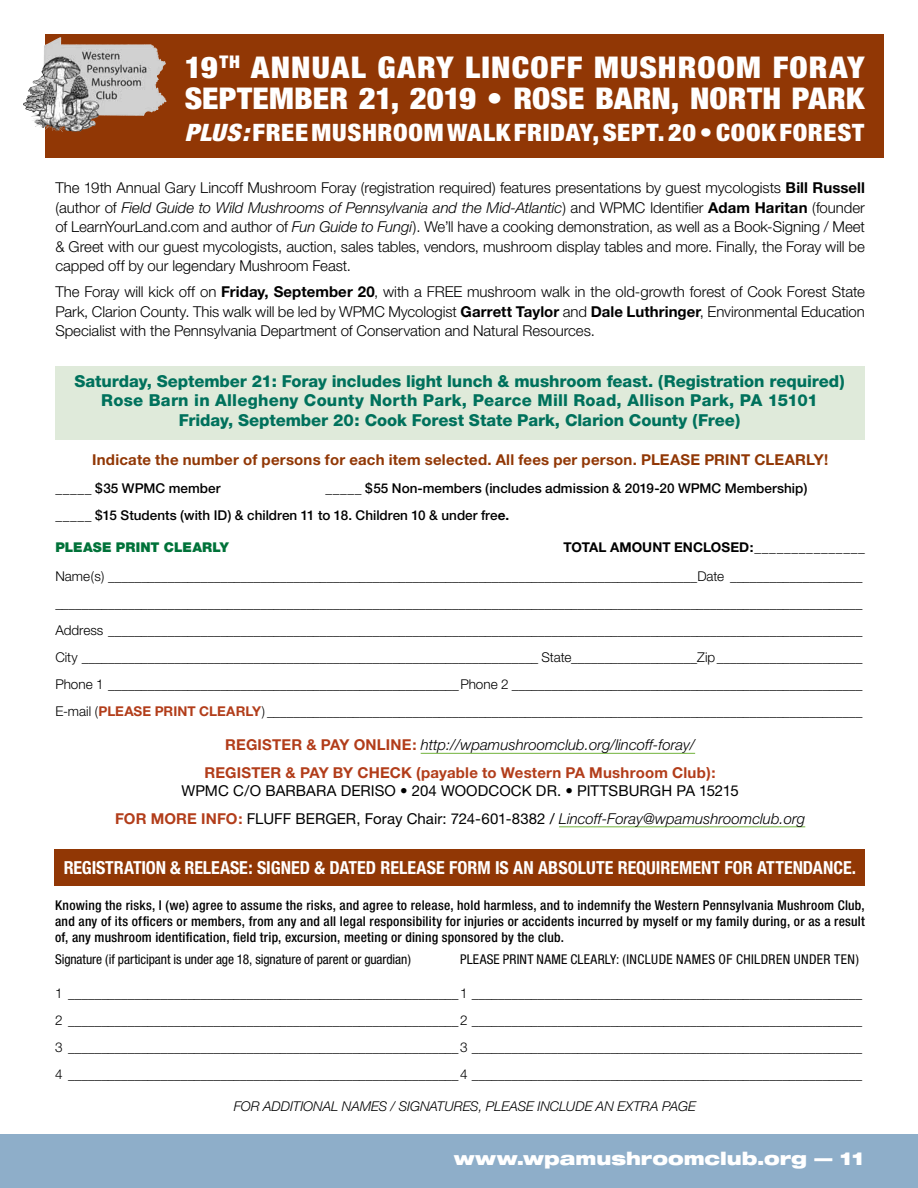
<style>
.page{position:relative;width:918px;height:1188px;background:#fff}
.page>*{position:absolute;margin:0;border:0;box-sizing:border-box;transform-origin:0 0}
.t1{font:900 condensed 30px/31.2px "Helvetica Neue";letter-spacing:.025em;color:#fff;scale:1.09 1}
.t2{font:900 condensed 24px "Helvetica Neue";letter-spacing:.025em;color:#fff;scale:1.09 1}
.t3{font:italic 900 condensed 24px "Helvetica Neue";color:#fff;scale:1.09 1}
.t4{font:700 condensed 18px "Helvetica Neue";color:#fff}
.t5{font:900 expanded 18px "Helvetica Neue";color:#fff}
.t6{font:800 16.5px/19.5px "Helvetica Neue";letter-spacing:-.005em;color:#00715c;text-align:center}
.t7{font:300 15px/19.5px "Helvetica Neue";letter-spacing:-.005em;color:#000;text-align:justify}
.t8{font:15px/27.8px "Helvetica Neue";letter-spacing:.005em;color:#000}
.t9{font:700 15px "Helvetica Neue";letter-spacing:.015em;color:#913705}
.t10{font:700 15px "Helvetica Neue";letter-spacing:.01em;color:#b23d1a}
.t11{font:italic 300 15px "Helvetica Neue";color:#000}
.t12{font:300 13.5px/27px "Helvetica Neue";color:#000;text-align:justify}
.t13{font:500 condensed 13.5px/15.8px "Helvetica Neue";letter-spacing:.015em;color:#000;text-align:justify}
.t14{font:500 13.5px/27px "Helvetica Neue";color:#000}
.t15{font:condensed 13.5px "Helvetica Neue";color:#000}
.t16{font:italic 300 13.5px "Helvetica Neue";letter-spacing:-.005em;color:#000}
.t17{font:condensed 13.5px "Helvetica Neue";letter-spacing:.03em;color:#000}
.t18{font:700 13.5px "Helvetica Neue";letter-spacing:.005em;color:#000}
.t19{font:900 13.5px "Helvetica Neue";letter-spacing:.01em;color:#007239}
.s1{font-style:normal}
.s2{font-weight:700}
.s3{font-style:italic}
.s4{font-weight:700;color:#b23d1a}
.s5{font-weight:700;font-style:normal;color:#b23d1a}
.s6{font-weight:300;font-style:italic}
</style>
<div class="page">
<div style="left:0;top:1134px;width:918px;height:54px;background:#8eaec9"></div>
<div style="left:55px;top:367px;width:810px;height:73px;background:#dfeada"></div>
<div style="left:55px;top:849px;width:810px;height:37px;background:#913705"></div>
<div style="left:46px;top:34px;width:838px;height:124px;background:#913705"></div>
<hr style="left:421px;top:753px;width:274px;height:1px;background:#72b33c">
<hr style="left:559px;top:826px;width:246px;height:1px;background:#72b33c">
<img style="left:43px;top:37px;width:17px;height:31px">
<svg style="left:41px;top:115px;width:4px;height:4px"></svg>
<h1 class="t1" style="left:185px;top:52px;width:625px">19<sup>TH</sup> ANNUAL GARY LINCOFF MUSHROOM FORAY<br>SEPTEMBER 21, 2019 • ROSE BARN, NORTH PARK</h1>
<h2 class="t3" style="left:185px;top:117px;width:88px">PLUS: <span class="s1">FREE</span></h2>
<h2 class="t2" style="left:312px;top:117px;width:509px">MUSHROOM WALK FRIDAY, SEPT. 20 • COOK FOREST</h2>
<p class="t7" style="left:55px;top:178px;width:811px">The 19th Annual Gary Lincoff Mushroom Foray (registration required) features presentations by guest mycologists <span class="s2">Bill Russell </span>(author of <span class="s3">Field Guide to Wild Mushrooms of Pennsylvania and the Mid-Atlantic</span>) and WPMC Identifier <span class="s2">Adam Haritan</span> (founder of LearnYourLand.com and author of <span class="s3">Fun Guide to Fungi</span>). We’ll have a cooking demonstration, as well as a Book-Signing / Meet &amp; Greet with our guest mycologists, auction, sales tables, vendors, mushroom display tables and more. Finally, the Foray will be capped off by our legendary Mushroom Feast.</p>
<p class="t7" style="left:55px;top:282px;width:811px">The Foray will kick off on <span class="s2">Friday, September 20</span>, with a FREE mushroom walk in the old-growth forest of Cook Forest State Park, Clarion County. This walk will be led by WPMC Mycologist <span class="s2">Garrett Taylor</span> and <span class="s2">Dale Luthringer</span>, Environmental Education Specialist with the Pennsylvania Department of Conservation and Natural Resources.</p>
<p class="t6" style="left:74px;top:371px;width:772px">Saturday, September 21: Foray includes light lunch &amp; mushroom feast. (Registration required)<br>Rose Barn in Allegheny County North Park, Pearce Mill Road, Allison Park, PA 15101<br>Friday, September 20: Cook Forest State Park, Clarion County (Free)</p>
<p class="t9" style="left:92px;top:451px;width:738px">Indicate the number of persons for each item selected. All fees per person. PLEASE PRINT CLEARLY!</p>
<p class="t14" style="left:55px;top:475px;width:167px">_____ $35 WPMC member</p>
<p class="t14" style="left:55px;top:475px;width:754px;text-indent:270px">_____ $55 Non-members (includes admission &amp; 2019-20 WPMC Membership) _____ $15 Students (with ID) &amp; children 11 to 18. Children 10 &amp; under fre<span class="s2">e.</span></p>
<p class="t19" style="left:55px;top:539px;width:175px">PLEASE PRINT CLEARLY</p>
<p class="t18" style="left:563px;top:538px;width:10px">TOT</p>
<p class="t18" style="left:589px;top:538px;width:277px">AL AMOUNT ENCLOS ED:_______________</p>
<p class="t12" style="left:55px;top:562px;width:809px">Name(s) _________________________________________________________________________________________Date ____________________ __________________________________________________________________________________________________________________________ Address __________________________________________________________________________________________________________________ City _____________________________________________________________________ State___________________Zip______________________ Phone 1 _____________________________________________________Phone 2 _____________________________________________________ E-mail (<span class="s4">PLEASE PRINT CLEARLY</span>) __________________________________________________________________________________________</p>
<p class="t10" style="left:225px;top:736px;width:106px">Register &amp; pay</p>
<p class="t10" style="left:354px;top:736px;width:22px">online</p>
<p class="t11" style="left:412px;top:736px;width:284px"><span class="s5">:</span> http://wpamushroomclub.org/lincoff-foray/</p>
<p class="t10" style="left:204px;top:763px;width:106px">Register &amp; pay</p>
<p class="t10" style="left:333px;top:763px;width:59px">by check</p>
<p class="t10" style="left:416px;top:763px;width:301px">(payable to Western PA Mushroom Club):</p>
<p class="t8" style="left:182px;top:777px;width:286px">WPMC C/O BARBARA DER ISO • 204 WOODCOC</p>
<p class="t8" style="left:115px;top:777px;width:692px;text-indent:407px">K DR. • PITTSBURGH PA 15215<br><span class="s4">For more info:</span> FLUFF BERGER, FORAY CHAIR: 724-601-8382 / <span class="s6">Lincoff-Foray@wpamushroomclub.org</span></p>
<h3 class="t4" style="left:64px;top:857px;width:10px">REGIS</h3>
<h3 class="t4" style="left:105px;top:857px;width:90px">TRATION &amp; RELEASE</h3>
<h3 class="t4" style="left:248px;top:857px;width:152px">: SIGNED &amp; DATED RELEASE</h3>
<h3 class="t4" style="left:449px;top:857px;width:409px">FORM IS AN ABSOLUTE REQUIREMENT FOR ATTENDANCE.</h3>
<p class="t13" style="left:55px;top:897px;width:811px">Knowing the risks, I (we) agree to assume the risks, and agree to release, hold harmless, and to indemnify the Western Pennsylvania Mushroom Club, and any of its officers or members, from any and all legal responsibility for injuries or accidents incurred by myself or my family during, or as a result of, any mushroom identification, field trip, excursion, meeting or dining sponsored by the club.</p>
<p class="t15" style="left:55px;top:952px;width:358px">Signature (if participant is under age 18, signature of parent or guardian)</p>
<p class="t15" style="left:460px;top:952px;width:15px">Please</p>
<p class="t15" style="left:503px;top:952px;width:7px">print</p>
<p class="t15" style="left:537px;top:952px;width:9px">name</p>
<p class="t17" style="left:570px;top:952px;width:290px">CLEARLY: (INCLUDE NAMES OF CHILDREN UNDER TEN)</p>
<p class="t12" style="left:55px;top:979px;width:809px">1 ___________________________________________________________1 ___________________________________________________________ 2 ___________________________________________________________2 ___________________________________________________________ 3 ___________________________________________________________3 ___________________________________________________________ 4 ___________________________________________________________4 ___________________________________________________________</p>
<p class="t16" style="left:234px;top:1098px;width:463px">FOR ADDITIONAL NAMES / SIGNATURES, PLEASE INCLUDE AN EXTRA PAGE</p>
<h3 class="t5" style="left:454px;top:1147px;width:412px">www.wpamushroomclub.org — 11</h3>
</div>
